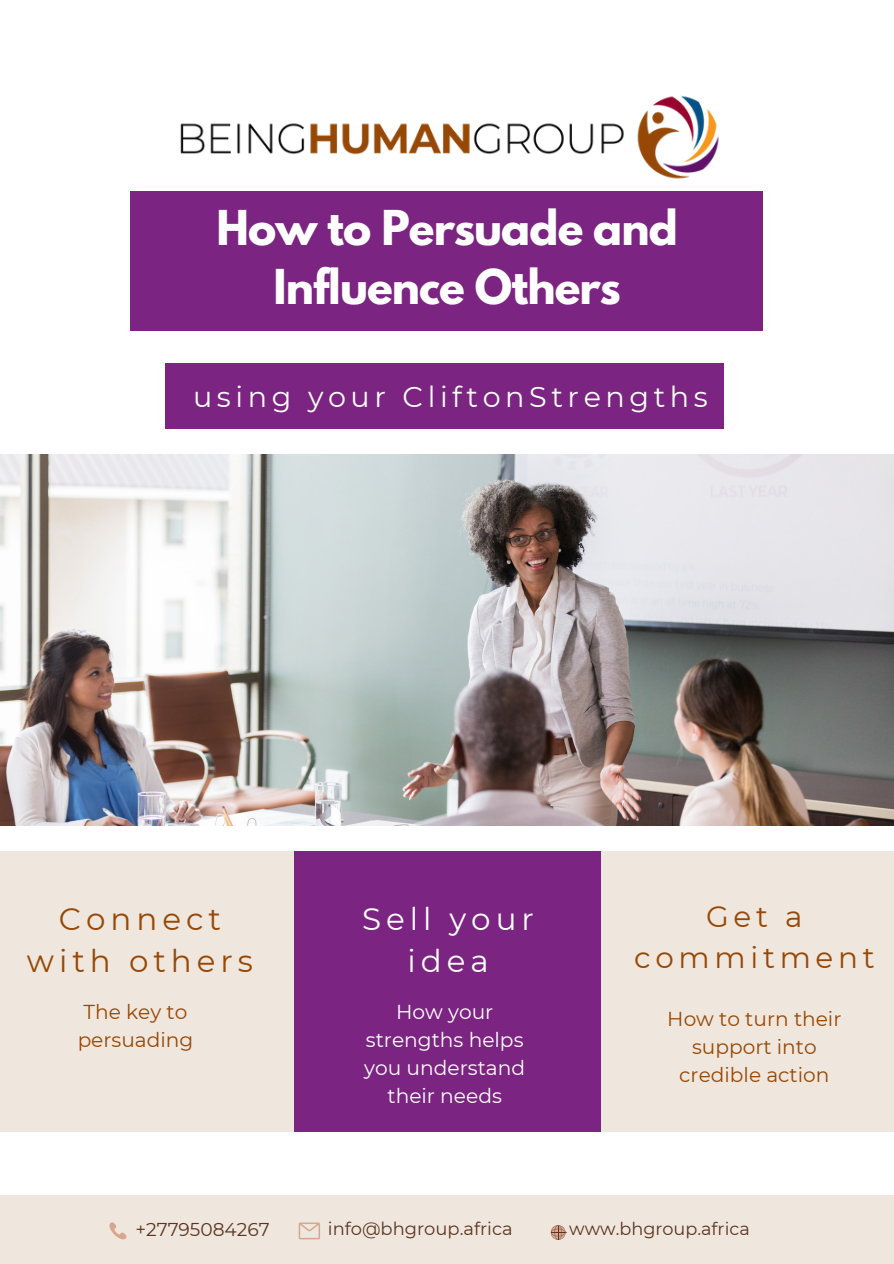
<style>
.page{position:relative;width:894px;height:1264px;background:#fff}
.page>*{position:absolute;margin:0;border:0;box-sizing:border-box;transform-origin:0 0}
.t1{font:700 42.6px/58.5px "League Spartan";letter-spacing:-.02em;color:#fff;text-align:center}
.t2{font:30.9px/42.8px "Montserrat";letter-spacing:.16em;color:#974806;text-align:center}
.t3{font:30.9px/42.8px "Montserrat";letter-spacing:.16em;color:#fff;text-align:center}
.t4{font:29.4px/40.5px "Montserrat";letter-spacing:.16em;color:#974806;text-align:center}
.t5{font:28.65px "Montserrat";letter-spacing:.16em;color:#fff}
.t6{font:20.25px/28.2px "Montserrat";color:#fff;text-align:center}
.t7{font:20.1px/28.2px "Montserrat";color:#974806}
.t8{font:18.6px "Montserrat";color:#5c3420}
.t9{font:17.85px "Montserrat";color:#5c3420}
.t10{font:17.7px "Montserrat";color:#5c3420}
</style>
<div class="page">
<img style="left:0;top:455px;width:893px;height:370px">
<div style="left:131px;top:191px;width:631px;height:140px;background:#7b2481"></div>
<div style="left:165px;top:363px;width:558px;height:66px;background:#7b2481"></div>
<div style="left:0;top:1194px;width:893px;height:69px;background:#efe7dd"></div>
<svg style="left:109px;top:1222px;width:18px;height:18px"></svg>
<svg style="left:298px;top:1222px;width:22px;height:17px"></svg>
<svg style="left:550px;top:1225px;width:15px;height:14px"></svg>
<div style="left:282px;top:851px;width:330px;height:280px;background:#7b2481"></div>
<div style="left:600px;top:851px;width:293px;height:280px;background:#efe7dd"></div>
<div style="left:0;top:851px;width:294px;height:280px;background:#efe7dd"></div>
<img style="left:180px;top:95px;width:539px;height:84px">
<p class="t1" style="left:216px;top:204px;width:463px">How to Persuade and<br>Influence Others</p>
<p class="t5" style="left:193px;top:379px;width:516px">using your CliftonStrengths</p>
<p class="t3" style="left:362px;top:897px;width:173px">Sell your idea</p>
<p class="t4" style="left:634px;top:896px;width:242px">Get a commitment</p>
<p class="t2" style="left:27px;top:897px;width:227px">Connect with others</p>
<p class="t7" style="left:78px;top:997px;width:117px">The key to persuading</p>
<p class="t6" style="left:364px;top:997px;width:162px">How your strengths helps you understand their needs</p>
<p class="t7" style="left:667px;top:1004px;width:175px;text-align:center">How to turn their support into credible action</p>
<p class="t8" style="left:135px;top:1218px;width:136px">+27795084267</p>
<p class="t9" style="left:328px;top:1217px;width:186px">info@bhgroup.africa</p>
<p class="t10" style="left:569px;top:1218px;width:182px">www.bhgroup.africa</p>
</div>
